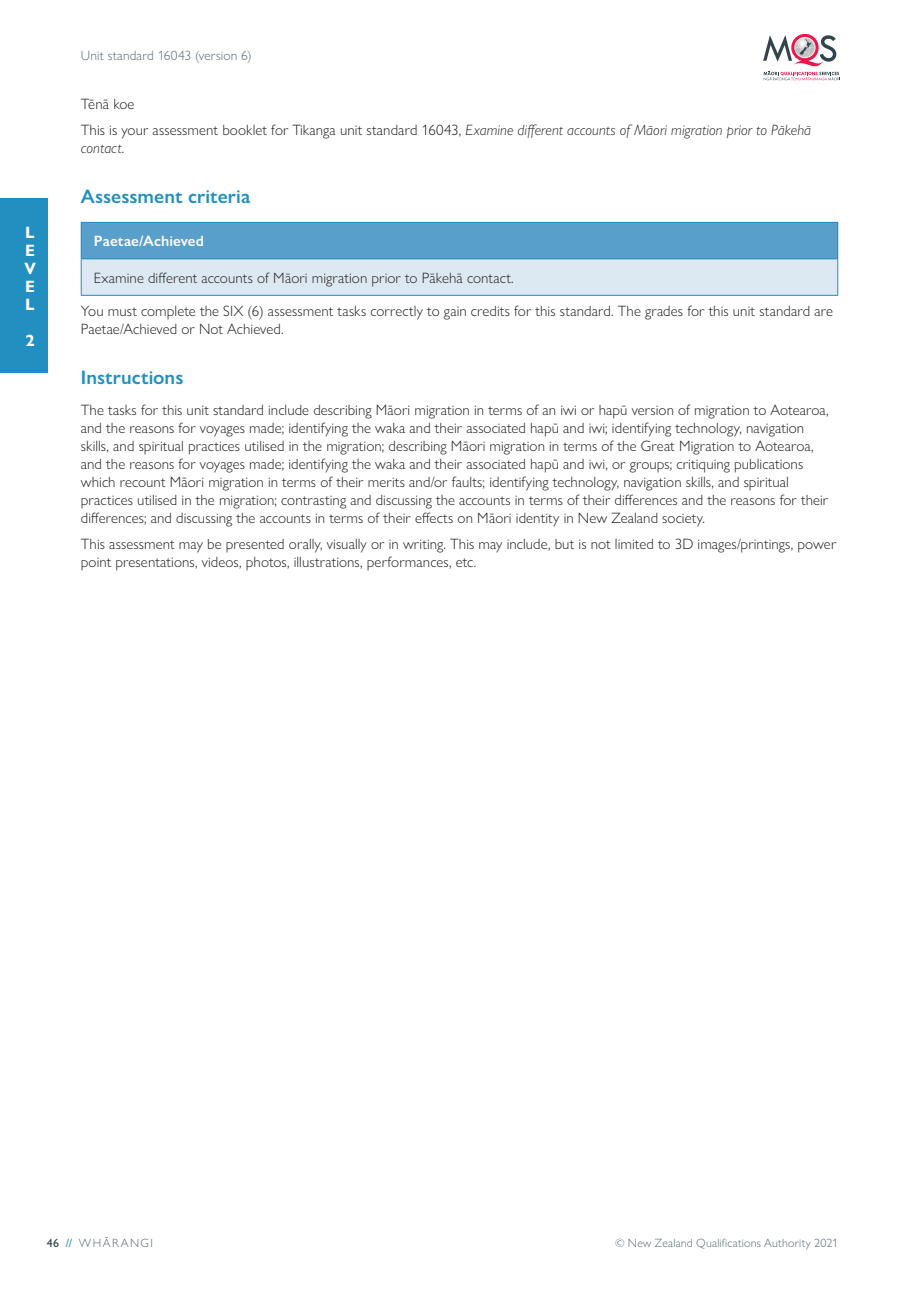
<style>
.page{position:relative;width:919px;height:1289px;background:#fff}
.page>*{position:absolute;margin:0;border:0;box-sizing:border-box;transform-origin:0 0}
.p_H2{font:600 19.5px "Gill Sans Nova";color:#218fc0}
.t1{font:700 16.5px/18px "Gill Sans Nova";color:#fff;text-align:justify}
.p_body{font:300 15px/18px "Gill Sans Nova";letter-spacing:.005em;color:#231f20}
.p_body-2{font:italic 300 15px/18px "Gill Sans Nova";letter-spacing:.005em;color:#231f20}
.p_body-3{font:600 15px "Gill Sans Nova";letter-spacing:.01em;color:#fff}
.t2{font:300 13.5px "Gill Sans Nova";letter-spacing:.01em;color:#586a73}
.t3{font:300 12px "Gill Sans Nova";letter-spacing:.015em;color:#586a73}
.t4{font:300 12px "Gill Sans Nova";letter-spacing:.125em;color:#586a73}
.s1{font-style:normal}
.s2{font-weight:500;color:#33444d}
.s3{font-weight:500;color:#218fc0}
</style>
<div class="page">
<div style="left:81px;top:222px;width:756px;height:37px;background:#58a0cb"></div>
<div style="left:81px;top:259px;width:756px;height:36px;background:#dce9f3"></div>
<hr style="left:81px;top:222px;width:757px;height:1px;background:#218fc0">
<hr style="left:81px;top:223px;width:1px;height:35px;background:#218fc0">
<hr style="left:837px;top:223px;width:1px;height:35px;background:#218fc0">
<hr style="left:81px;top:258px;width:757px;height:1px;background:#218fc0">
<hr style="left:81px;top:259px;width:1px;height:36px;background:#218fc0">
<hr style="left:837px;top:259px;width:1px;height:36px;background:#218fc0">
<hr style="left:81px;top:295px;width:757px;height:1px;background:#218fc0">
<svg style="left:763px;top:34px;width:77px;height:46px"></svg>
<div style="left:0;top:199px;width:47px;height:174px;background:#218fc0"></div>
<p class="t1" style="left:24px;top:224px;width:13px">L E V E L</p>
<p class="t1" style="left:25px;top:332px;width:11px">2</p>
<p class="t2" style="left:81px;top:47px;width:172px">Unit standard 16043 (version 6)</p>
<p class="p_body" style="left:81px;top:94px;width:55px">Tēnā koe</p>
<p class="p_body-2" style="left:81px;top:121px;width:731px"><span class="s1">This is your assessment booklet for Tikanga unit standard 16043,</span> Examine different accounts of Māori migration prior to Pākehā contact<span class="s1">.</span></p>
<p class="p_H2" style="left:81px;top:184px;width:171px">Assessment criteria</p>
<p class="p_body-3" style="left:94px;top:232px;width:112px">Paetae/Achieved</p>
<p class="p_body" style="left:94px;top:268px;width:421px">Examine different accounts of Māori migration prior to Pākehā contact.</p>
<p class="p_body" style="left:81px;top:302px;width:753px">You must complete the SIX (6) assessment tasks correctly to gain credits for this standard. The grades for this unit standard are<br>Paetae/Achieved or Not Achieved.</p>
<p class="p_H2" style="left:81px;top:365px;width:104px">Instructions</p>
<p class="p_body" style="left:81px;top:400px;width:749px">The tasks for this unit standard include describing Māori migration in terms of an iwi or hapū version of migration to Aotearoa, and the reasons for voyages made; identifying the waka and their associated hapū and iwi; identifying technology, navigation skills, and spiritual practices utilised in the migration; describing Māori migration in terms of the Great Migration to Aotearoa, and the reasons for voyages made; identifying the waka and their associated hapū and iwi, or groups; critiquing publications which recount Māori migration in terms of their merits and/or faults; identifying technology, navigation skills, and spiritual practices utilised in the migration; contrasting and discussing the accounts in terms of their differences and the reasons for their differences; and discussing the accounts in terms of their effects on Māori identity in New Zealand society.</p>
<p class="p_body" style="left:81px;top:535px;width:757px">This assessment may be presented orally, visually or in writing. This may include, but is not limited to 3D images/printings, power point presentations, videos, photos, illustrations, performances, etc.</p>
<p class="t4" style="left:47px;top:1235px;width:108px"><span class="s2">46</span> <span class="s3">//</span> WHĀRANGI</p>
<p class="t3" style="left:615px;top:1235px;width:224px">© New Zealand Qualifications Authority 2021</p>
</div>
